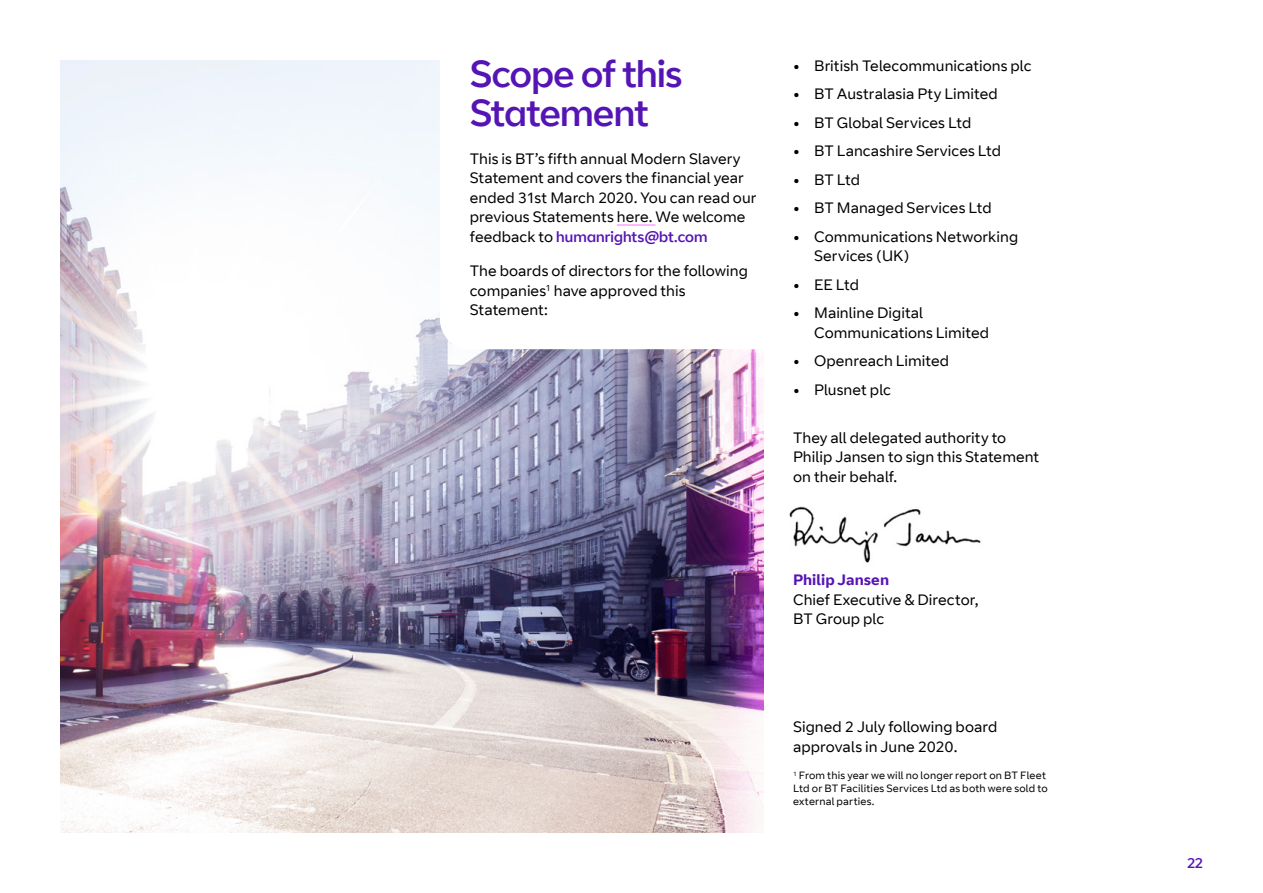
<style>
.page{position:relative;width:1263px;height:893px;background:#fff}
.page>*{position:absolute;margin:0;border:0;box-sizing:border-box;transform-origin:0 0}
.t1{font:37.5px/39px "BT Curve Headline";letter-spacing:-.02em;color:#5514b4}
.t2{font:15px/19.5px "BT Curve";letter-spacing:.005em;color:#000}
.t3{font:15px "BT Curve Headline";letter-spacing:.01em;color:#5514b4}
.t4{font:700 15px "BT Curve";letter-spacing:.005em;color:#5514b4}
.t5{font:14.25px "BT Curve Headline";color:#5514b4}
.t6{font:10.5px/12.6px "BT Curve";letter-spacing:.015em;color:#000}
.s1{font-family:"BT Curve";color:#000}
.s2{font-weight:700}
</style>
<div class="page">
<img style="left:60px;top:60px;width:703px;height:773px">
<svg style="left:440px;top:60px;width:323px;height:63px"></svg>
<svg style="left:440px;top:123px;width:323px;height:112px"></svg>
<hr style="left:617px;top:224px;width:38px;height:2px;background:#ff80ff">
<svg style="left:440px;top:235px;width:323px;height:114px"></svg>
<img style="left:789px;top:506px;width:192px;height:57px">
<h1 class="t1" style="left:470px;top:56px;width:214px">Scope of this<br>Statement</h1>
<p class="t2" style="left:470px;top:149px;width:288px">This is BT’s fifth annual Modern Slavery Statement and covers the financial year ended 31st March 2020. You can read our previous Statements here. We welcome</p>
<p class="t3" style="left:470px;top:227px;width:239px"><span class="s1">feedback to</span> humanrights@bt.com</p>
<p class="t2" style="left:470px;top:262px;width:279px">The boards of directors for the following companies<sup>1</sup> have approved this<br>Statement:</p>
<p class="t2" style="left:793px;top:56px;width:240px"><span class="s2">•</span> British Telecommunications plc</p>
<p class="t2" style="left:793px;top:85px;width:206px"><span class="s2">•</span> BT Australasia Pty Limited</p>
<p class="t2" style="left:793px;top:113px;width:180px"><span class="s2">•</span> BT Global Services Ltd</p>
<p class="t2" style="left:793px;top:142px;width:209px"><span class="s2">•</span> BT Lancashire Services Ltd</p>
<p class="t2" style="left:793px;top:170px;width:68px"><span class="s2">•</span> BT Ltd</p>
<p class="t2" style="left:793px;top:199px;width:200px"><span class="s2">•</span> BT Managed Services Ltd</p>
<p class="t2" style="left:814px;top:227px;width:206px;text-indent:-21px"><span class="s2">•</span> Communications Networking<br>Services (UK)</p>
<p class="t2" style="left:793px;top:275px;width:68px"><span class="s2">•</span> EE Ltd</p>
<p class="t2" style="left:814px;top:304px;width:177px;text-indent:-21px"><span class="s2">•</span> Mainline Digital<br>Communications Limited</p>
<p class="t2" style="left:793px;top:352px;width:158px"><span class="s2">•</span> Openreach Limited</p>
<p class="t2" style="left:793px;top:380px;width:99px"><span class="s2">•</span> Plusnet plc</p>
<p class="t2" style="left:793px;top:428px;width:248px">They all delegated authority to<br>Philip Jansen to sign this Statement on their behalf.</p>
<p class="t4" style="left:793px;top:571px;width:98px">Philip Jansen</p>
<p class="t2" style="left:793px;top:590px;width:187px">Chief Executive &amp; Director,<br>BT Group plc</p>
<p class="t2" style="left:793px;top:718px;width:206px">Signed 2 July following board approvals in June 2020.</p>
<p class="t6" style="left:793px;top:770px;width:256px"><sup>1</sup> From this year we will no longer report on BT Fleet<br>Ltd or BT Facilities Services Ltd as both were sold to external parties.</p>
<p class="t5" style="left:1187px;top:855px;width:17px">22</p>
</div>
